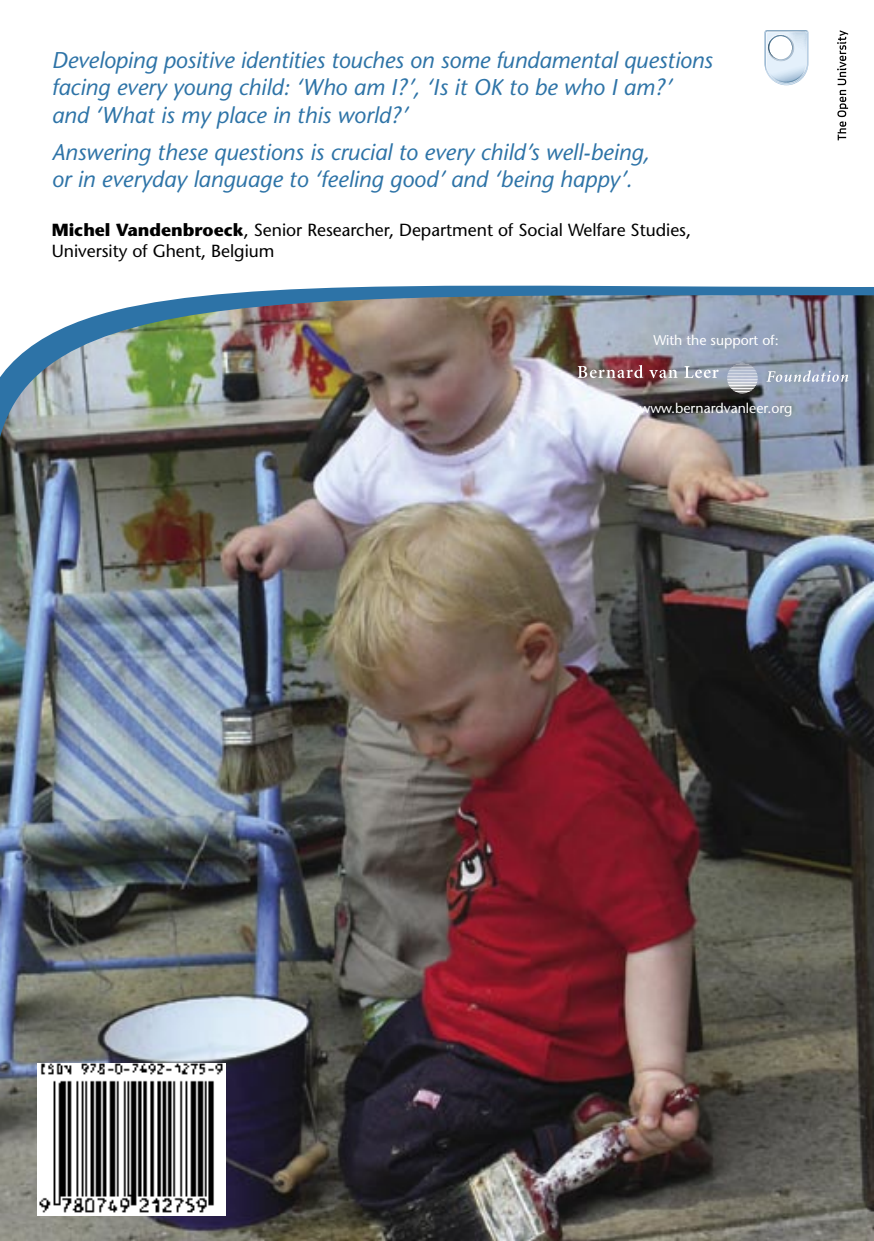
<style>
.page{position:relative;width:874px;height:1241px;background:#fff}
.page>*{position:absolute;margin:0;border:0;box-sizing:border-box;transform-origin:0 0}
.t1{font:italic 22.75px/27.3px "Stone Sans";color:#2d73a7}
.t2{font:17.5px/21px "Stone Sans";color:#000}
.t3{font:14px "Stone Sans";color:#fff}
.s1{font-weight:700}
</style>
<div class="page">
<img style="left:0;top:605px;width:873px;height:635px">
<img style="left:0;top:285px;width:873px;height:320px">
<svg style="left:577px;top:365px;width:100px;height:13px"></svg>
<svg style="left:684px;top:366px;width:34px;height:12px"></svg>
<svg style="left:766px;top:370px;width:81px;height:12px"></svg>
<svg style="left:726px;top:363px;width:31px;height:30px"></svg>
<svg style="left:764px;top:30px;width:44px;height:55px"></svg>
<svg style="left:837px;top:30px;width:10px;height:110px"></svg>
<img style="left:37px;top:1062px;width:188px;height:151px">
<p class="t1" style="left:52px;top:46px;width:662px">Developing positive identities touches on some fundamental questions facing every young child: ‘Who am I?’, ‘Is it OK to be who I am?’ and ‘What is my place in this world?’</p>
<p class="t1" style="left:52px;top:138px;width:599px">Answering these questions is crucial to every child’s well-being, or in everyday language to ‘feeling good’ and ‘being happy’.</p>
<p class="t2" style="left:52px;top:219px;width:640px"><span class="s1">Michel Vandenbroeck</span>, Senior Researcher, Department of Social Welfare Studies,<br>University of Ghent, Belgium</p>
<p class="t3" style="left:653px;top:331px;width:127px">With the support of:</p>
<p class="t3" style="left:639px;top:399px;width:155px">www.bernardvanleer.org</p>
</div>
